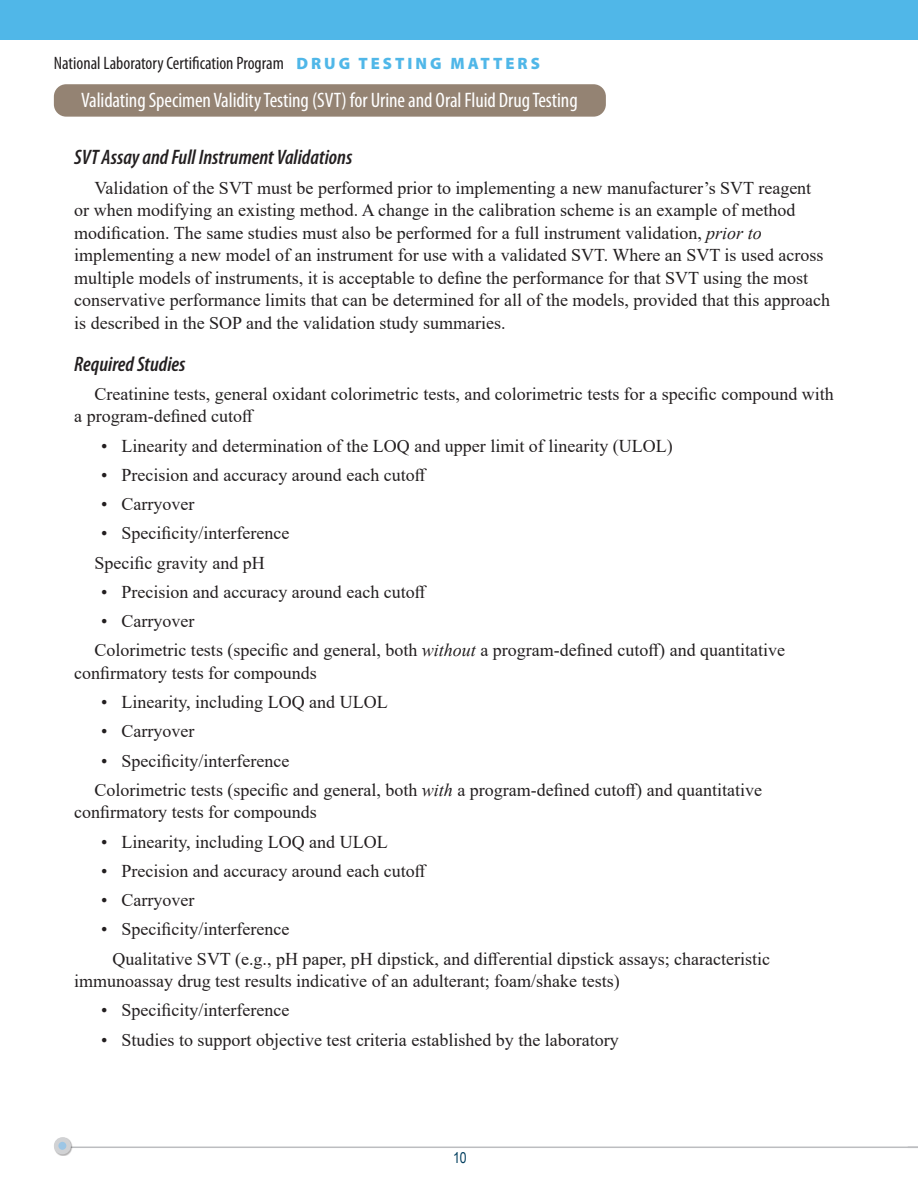
<style>
.page{position:relative;width:918px;height:1188px;background:#fff}
.page>*{position:absolute;margin:0;border:0;box-sizing:border-box;transform-origin:0 0}
.t1{font:condensed 21px "Myriad Pro";letter-spacing:-.005em;color:#fff}
.subhead_2{font:italic 600 condensed 21px "Myriad Pro";color:#231f20}
.Bodytext{font:18px/22.5px "Times New Roman";color:#231f20}
.t2{font:condensed 18px "Myriad Pro";color:#231f20}
.t3{font:15px "Arial Narrow";color:#003e5e}
.s1{font-weight:900;font-stretch:normal;font-size:16.5px;color:#50b7e8}
.s2{font-style:italic}
</style>
<div class="page">
<hr style="left:68px;top:1147px;width:850px;height:1px;background:#bcbdc0">
<div style="left:54px;top:1138px;width:19px;height:18px;background:#231f20;opacity:.35"></div>
<div style="left:56px;top:1140px;width:13px;height:12px;background:#9dc6e5;border-radius:50%"></div>
<div style="left:54px;top:1137px;width:17px;height:17px;border:4px solid #d1d2d4;border-radius:50%"></div>
<div style="left:0;top:0;width:918px;height:40px;background:#50b7e8"></div>
<div style="left:54px;top:84px;width:552px;height:33px;background:#948373;border-radius:12px"></div>
<p class="t2" style="left:54px;top:54px;width:488px">National Laboratory Certification Program <span class="s1">D R U G T E S T I N G M AT T E R S</span></p>
<p class="t1" style="left:81px;top:89px;width:498px">Validating Specimen Validity Testing (SVT) for Urine and Oral Fluid Drug Testing</p>
<p class="subhead_2" style="left:74px;top:146px;width:280px">SVT Assay and Full Instrument Validations</p>
<p class="Bodytext" style="left:74px;top:176px;width:757px;text-indent:20px">Validation of the SVT must be performed prior to implementing a new manufacturer’s SVT reagent or when modifying an existing method. A change in the calibration scheme is an example of method modification. The same studies must also be performed for a full instrument validation, <span class="s2">prior to </span>implementing a new model of an instrument for use with a validated SVT. Where an SVT is used across multiple models of instruments, it is acceptable to define the performance for that SVT using the most conservative performance limits that can be determined for all of the models, provided that this approach is described in the SOP and the validation study summaries.</p>
<p class="subhead_2" style="left:74px;top:352px;width:113px">Required Studies</p>
<p class="Bodytext" style="left:74px;top:382px;width:761px;text-indent:20px">Creatinine tests, general oxidant colorimetric tests, and colorimetric tests for a specific compound with a program-defined cutoff</p>
<p class="Bodytext" style="left:101px;top:434px;width:573px">• Linearity and determination of the LOQ and upper limit of linearity (ULOL)</p>
<p class="Bodytext" style="left:101px;top:463px;width:327px">• Precision and accuracy around each cutoff</p>
<p class="Bodytext" style="left:101px;top:492px;width:95px">• Carryover</p>
<p class="Bodytext" style="left:101px;top:521px;width:190px">• Specificity/interference</p>
<p class="Bodytext" style="left:94px;top:551px;width:172px">Specific gravity and pH</p>
<p class="Bodytext" style="left:101px;top:580px;width:327px">• Precision and accuracy around each cutoff</p>
<p class="Bodytext" style="left:101px;top:609px;width:95px">• Carryover</p>
<p class="Bodytext" style="left:74px;top:638px;width:712px;text-indent:20px">Colorimetric tests (specific and general, both <span class="s2">without</span> a program-defined cutoff) and quantitative confirmatory tests for compounds</p>
<p class="Bodytext" style="left:101px;top:690px;width:288px">• Linearity, including LOQ and ULOL</p>
<p class="Bodytext" style="left:101px;top:719px;width:95px">• Carryover</p>
<p class="Bodytext" style="left:101px;top:749px;width:190px">• Specificity/interference</p>
<p class="Bodytext" style="left:74px;top:778px;width:689px;text-indent:20px">Colorimetric tests (specific and general, both <span class="s2">with</span> a program-defined cutoff) and quantitative confirmatory tests for compounds</p>
<p class="Bodytext" style="left:101px;top:830px;width:288px">• Linearity, including LOQ and ULOL</p>
<p class="Bodytext" style="left:101px;top:859px;width:327px">• Precision and accuracy around each cutoff</p>
<p class="Bodytext" style="left:101px;top:888px;width:95px">• Carryover</p>
<p class="Bodytext" style="left:101px;top:917px;width:190px">• Specificity/interference</p>
<p class="Bodytext" style="left:74px;top:947px;width:697px;text-indent:38px">Qualitative SVT (e.g., pH paper, pH dipstick, and differential dipstick assays; characteristic immunoassay drug test results indicative of an adulterant; foam/shake tests)</p>
<p class="Bodytext" style="left:101px;top:998px;width:190px">• Specificity/interference</p>
<p class="Bodytext" style="left:101px;top:1028px;width:519px">• Studies to support objective test criteria established by the laboratory</p>
<p class="t3" style="left:453px;top:1147px;width:15px">10</p>
</div>
